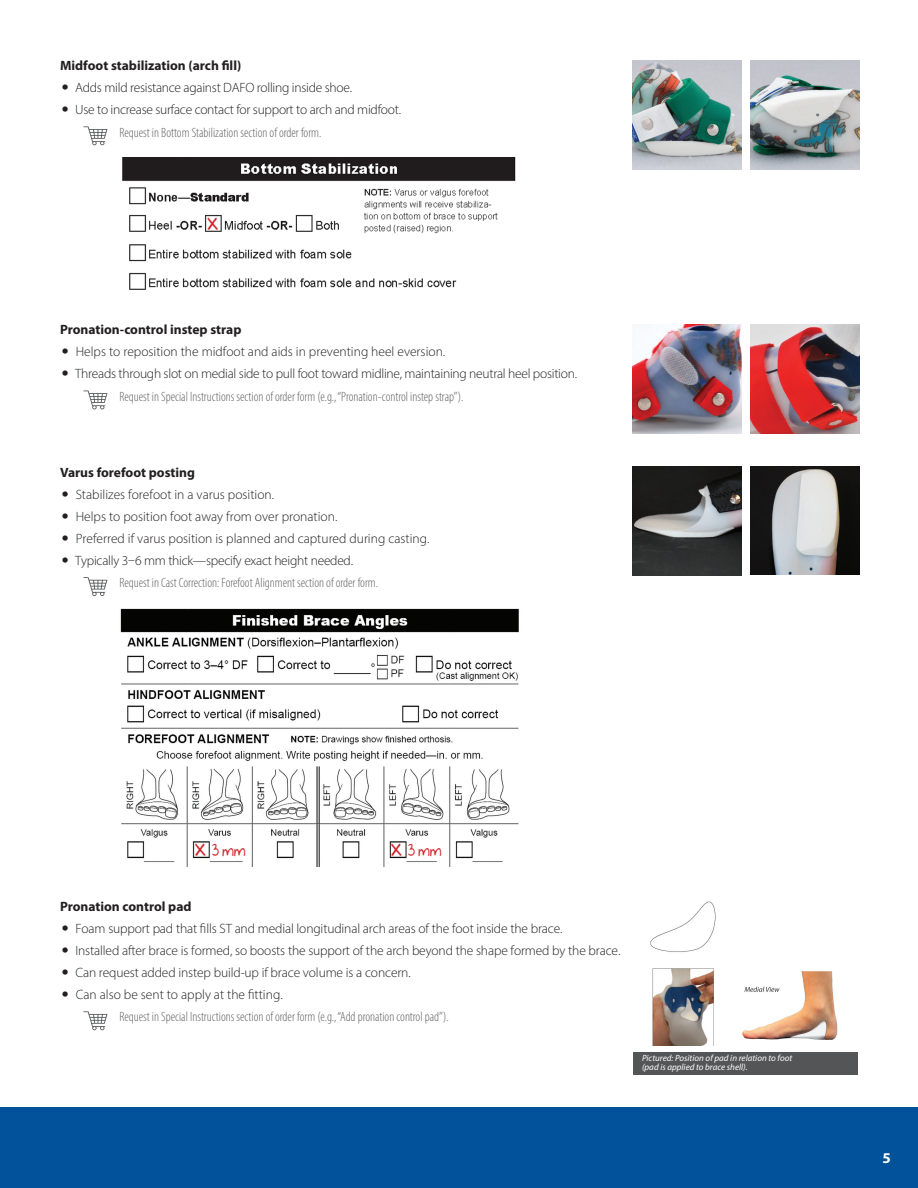
<style>
.page{position:relative;width:918px;height:1188px;background:#fff}
.page>*{position:absolute;margin:0;border:0;box-sizing:border-box;transform-origin:0 0}
.t1{font:21px "Nothing You Could Say";color:#d1232a}
.t2{font:700 15px "Myriad Pro";color:#fff}
.t3{font:300 13.5px "Myriad Pro";letter-spacing:-.01em;color:#231f20}
.NEW_how_to_order{font:300 condensed 13.5px "Myriad Pro";color:#636366}
.Sub-head_Text{font:700 13.5px "Myriad Pro";color:#231f20}
.t4{font:13.5px "Nothing You Could Say";color:#d1232a}
.Body_Text{font:italic 9px/9px "Myriad Pro";color:#fff}
.s1{font-size:21px}
</style>
<div class="page">
<div style="left:0;top:1107px;width:918px;height:81px;background:#01529a"></div>
<img style="left:632px;top:60px;width:110px;height:109px">
<img style="left:750px;top:60px;width:109px;height:109px">
<svg style="left:83px;top:126px;width:24px;height:19px"></svg>
<img style="left:122px;top:157px;width:394px;height:133px">
<img style="left:632px;top:324px;width:110px;height:110px">
<img style="left:750px;top:324px;width:109px;height:110px">
<svg style="left:83px;top:390px;width:24px;height:20px"></svg>
<img style="left:632px;top:467px;width:110px;height:109px">
<img style="left:750px;top:467px;width:109px;height:108px">
<svg style="left:83px;top:577px;width:24px;height:19px"></svg>
<img style="left:120px;top:608px;width:399px;height:258px">
<img style="left:650px;top:901px;width:188px;height:145px">
<svg style="left:83px;top:1011px;width:24px;height:19px"></svg>
<div style="left:634px;top:1052px;width:224px;height:23px;background:#545557"></div>
<p class="Sub-head_Text" style="left:60px;top:57px;width:183px">Midfoot stabilization (arch fill)</p>
<p class="t3" style="left:75px;top:80px;width:278px">Adds mild resistance against DAFO rolling inside shoe.</p>
<p class="t3" style="left:75px;top:102px;width:327px">Use to increase surface contact for support to arch and midfoot.</p>
<p class="NEW_how_to_order" style="left:119px;top:124px;width:204px">Request in Bottom Stabilization section of order form.</p>
<p class="t1" style="left:207px;top:205px;width:13px">x</p>
<p class="Sub-head_Text" style="left:60px;top:321px;width:183px">Pronation-control instep strap</p>
<p class="t3" style="left:76px;top:344px;width:371px">Helps to reposition the midfoot and aids in preventing heel eversion.</p>
<p class="t3" style="left:75px;top:366px;width:503px">Threads through slot on medial side to pull foot toward midline, maintaining neutral heel position.</p>
<p class="NEW_how_to_order" style="left:119px;top:388px;width:345px">Request in Special Instructions section of order form (e.g., “Pronation-control instep strap”).</p>
<p class="Sub-head_Text" style="left:60px;top:463px;width:137px">Varus forefoot posting</p>
<p class="t3" style="left:76px;top:486px;width:200px">Stabilizes forefoot in a varus position.</p>
<p class="t3" style="left:76px;top:508px;width:263px">Helps to position foot away from over pronation.</p>
<p class="t3" style="left:76px;top:530px;width:355px">Preferred if varus position is planned and captured during casting.</p>
<p class="t3" style="left:75px;top:553px;width:279px">Typically 3–6 mm thick—specify exact height needed.</p>
<p class="NEW_how_to_order" style="left:119px;top:575px;width:260px">Request in Cast Correction: Forefoot Alignment section of order form.</p>
<p class="t4" style="left:195px;top:839px;width:52px"><span class="s1">x</span> 3 mm</p>
<p class="t4" style="left:391px;top:840px;width:52px"><span class="s1">x</span> 3 mm</p>
<p class="Sub-head_Text" style="left:60px;top:897px;width:133px">Pronation control pad</p>
<p class="t3" style="left:75px;top:920px;width:489px">Foam support pad that fills ST and medial longitudinal arch areas of the foot inside the brace.</p>
<p class="t3" style="left:75px;top:942px;width:546px">Installed after brace is formed, so boosts the support of the arch beyond the shape formed by the brace.</p>
<p class="t3" style="left:75px;top:965px;width:337px">Can request added instep build-up if brace volume is a concern.</p>
<p class="t3" style="left:76px;top:987px;width:208px">Can also be sent to apply at the fitting.</p>
<p class="NEW_how_to_order" style="left:119px;top:1009px;width:331px">Request in Special Instructions section of order form (e.g., “Add pronation control pad”).</p>
<p class="Body_Text" style="left:642px;top:1053px;width:152px">Pictured: Position of pad in relation to foot (pad is applied to brace shell).</p>
<p class="t2" style="left:883px;top:1148px;width:10px">5</p>
</div>
